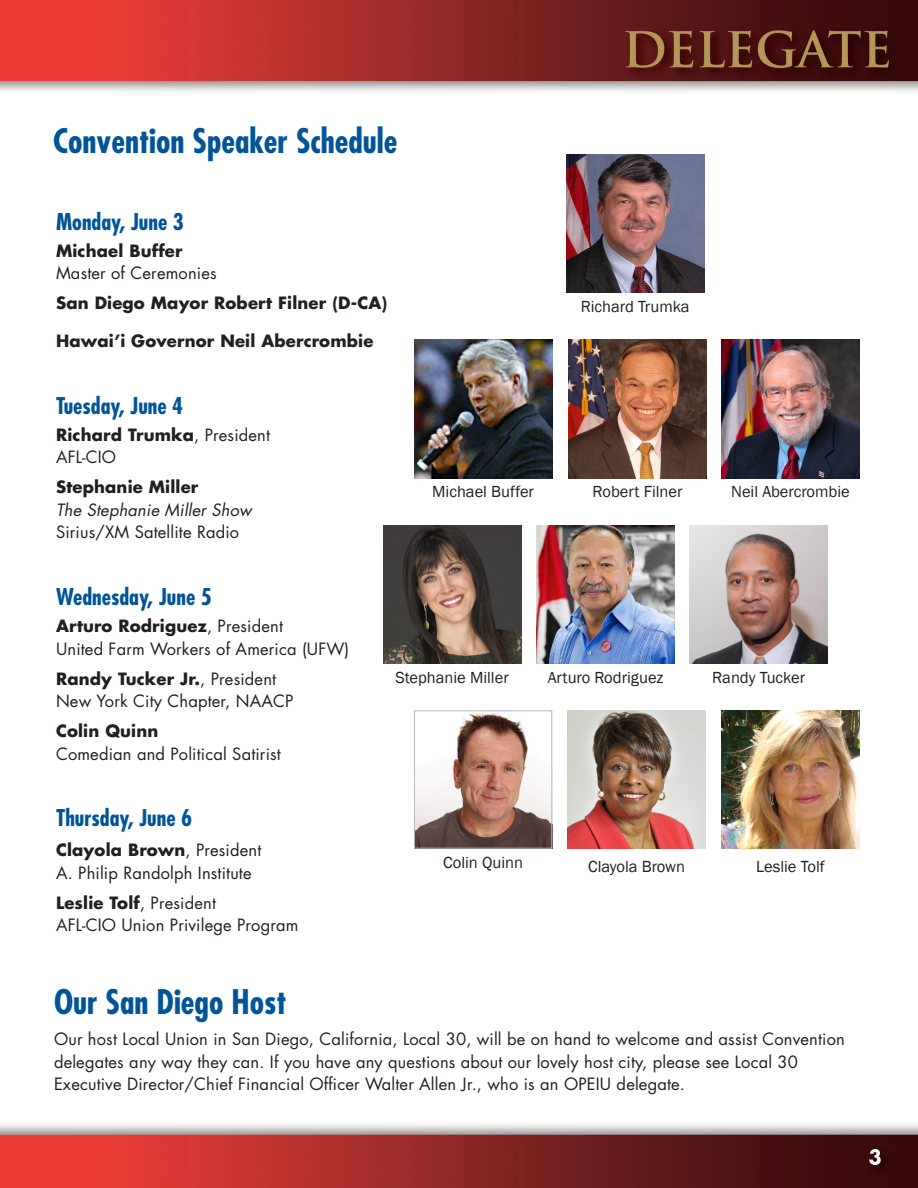
<style>
.page{position:relative;width:918px;height:1188px;background:#fff}
.page>*{position:absolute;margin:0;border:0;box-sizing:border-box;transform-origin:0 0}
.t1{font:700 condensed 33px "Futura";color:#015498}
.t2{font:700 condensed 22.5px "Futura";color:#015498}
.t3{font:16.5px/22.5px "Futura";letter-spacing:.01em;color:#231f20}
.t4{font:700 16.5px "Futura";letter-spacing:.01em;color:#231f20}
.t5{font:16.5px "Franklin Gothic";color:#231f20}
.t6{font:italic 16.5px "Futura";letter-spacing:.01em;color:#231f20}
.s1{font-weight:400}
</style>
<div class="page">
<img style="left:0;top:0;width:918px;height:1188px">
<img style="left:721px;top:710px;width:139px;height:139px">
<img style="left:568px;top:710px;width:138px;height:139px">
<img style="left:569px;top:340px;width:138px;height:138px">
<img style="left:414px;top:340px;width:138px;height:138px">
<img style="left:383px;top:526px;width:138px;height:138px">
<img style="left:690px;top:526px;width:138px;height:138px">
<img style="left:537px;top:526px;width:138px;height:138px">
<img style="left:416px;top:712px;width:134px;height:135px">
<div style="left:414px;top:710px;width:138px;height:139px;border:1px solid #b8b9bc"></div>
<img style="left:566px;top:155px;width:138px;height:138px">
<img style="left:721px;top:340px;width:138px;height:138px">
<p class="t1" style="left:53px;top:119px;width:346px">Convention Speaker Schedule</p>
<p class="t2" style="left:56px;top:207px;width:129px">Monday, June 3</p>
<p class="t4" style="left:56px;top:239px;width:128px">Michael Buffer</p>
<p class="t3" style="left:56px;top:262px;width:162px">Master of Ceremonies</p>
<p class="t4" style="left:56px;top:292px;width:333px">San Diego Mayor Robert Filner (D-CA)</p>
<p class="t4" style="left:56px;top:329px;width:319px">Hawai’i Governor Neil Abercrombie</p>
<p class="t2" style="left:56px;top:391px;width:129px">Tuesday, June 4</p>
<p class="t4" style="left:56px;top:423px;width:216px">Richard Trumka<span class="s1">, President</span></p>
<p class="t3" style="left:56px;top:446px;width:62px">AFL-CIO</p>
<p class="t4" style="left:56px;top:476px;width:144px">Stephanie Miller</p>
<p class="t6" style="left:56px;top:498px;width:197px">The Stephanie Miller Show</p>
<p class="t3" style="left:56px;top:521px;width:185px">Sirius/XM Satellite Radio</p>
<p class="t5" style="left:581px;top:296px;width:110px">Richard Trumka</p>
<p class="t5" style="left:432px;top:481px;width:103px">Michael Buffer</p>
<p class="t5" style="left:593px;top:481px;width:92px">Robert Filner</p>
<p class="t5" style="left:731px;top:481px;width:120px">Neil Abercrombie</p>
<p class="t2" style="left:56px;top:582px;width:157px">Wednesday, June 5</p>
<p class="t4" style="left:56px;top:615px;width:228px">Arturo Rodriguez<span class="s1">, President</span></p>
<p class="t3" style="left:56px;top:637px;width:295px">United Farm Workers of America (UFW)</p>
<p class="t4" style="left:56px;top:667px;width:222px">Randy Tucker Jr.<span class="s1">, President</span></p>
<p class="t3" style="left:56px;top:690px;width:239px">New York City Chapter, NAACP</p>
<p class="t4" style="left:56px;top:720px;width:104px">Colin Quinn</p>
<p class="t3" style="left:56px;top:742px;width:226px">Comedian and Political Satirist</p>
<p class="t2" style="left:56px;top:803px;width:138px">Thursday, June 6</p>
<p class="t4" style="left:56px;top:839px;width:207px">Clayola Brown<span class="s1">, President</span></p>
<p class="t3" style="left:56px;top:861px;width:197px">A. Philip Randolph Institute</p>
<p class="t4" style="left:56px;top:891px;width:161px">Leslie Tolf<span class="s1">, President</span></p>
<p class="t3" style="left:56px;top:914px;width:244px">AFL-CIO Union Privilege Program</p>
<p class="t5" style="left:395px;top:667px;width:115px">Stephanie Miller</p>
<p class="t5" style="left:548px;top:667px;width:117px">Arturo Rodriguez</p>
<p class="t5" style="left:712px;top:667px;width:95px">Randy Tucker</p>
<p class="t5" style="left:443px;top:852px;width:81px">Colin Quinn</p>
<p class="t5" style="left:588px;top:856px;width:98px">Clayola Brown</p>
<p class="t5" style="left:756px;top:856px;width:70px">Leslie Tolf</p>
<p class="t1" style="left:54px;top:980px;width:234px">Our San Diego Host</p>
<p class="t3" style="left:54px;top:1028px;width:792px">Our host Local Union in San Diego, California, Local 30, will be on hand to welcome and assist Convention delegates any way they can. If you have any questions about our lovely host city, please see Local 30<br>Executive Director/Chief Financial Officer Walter Allen Jr., who is an OPEIU delegate.</p>
</div>
